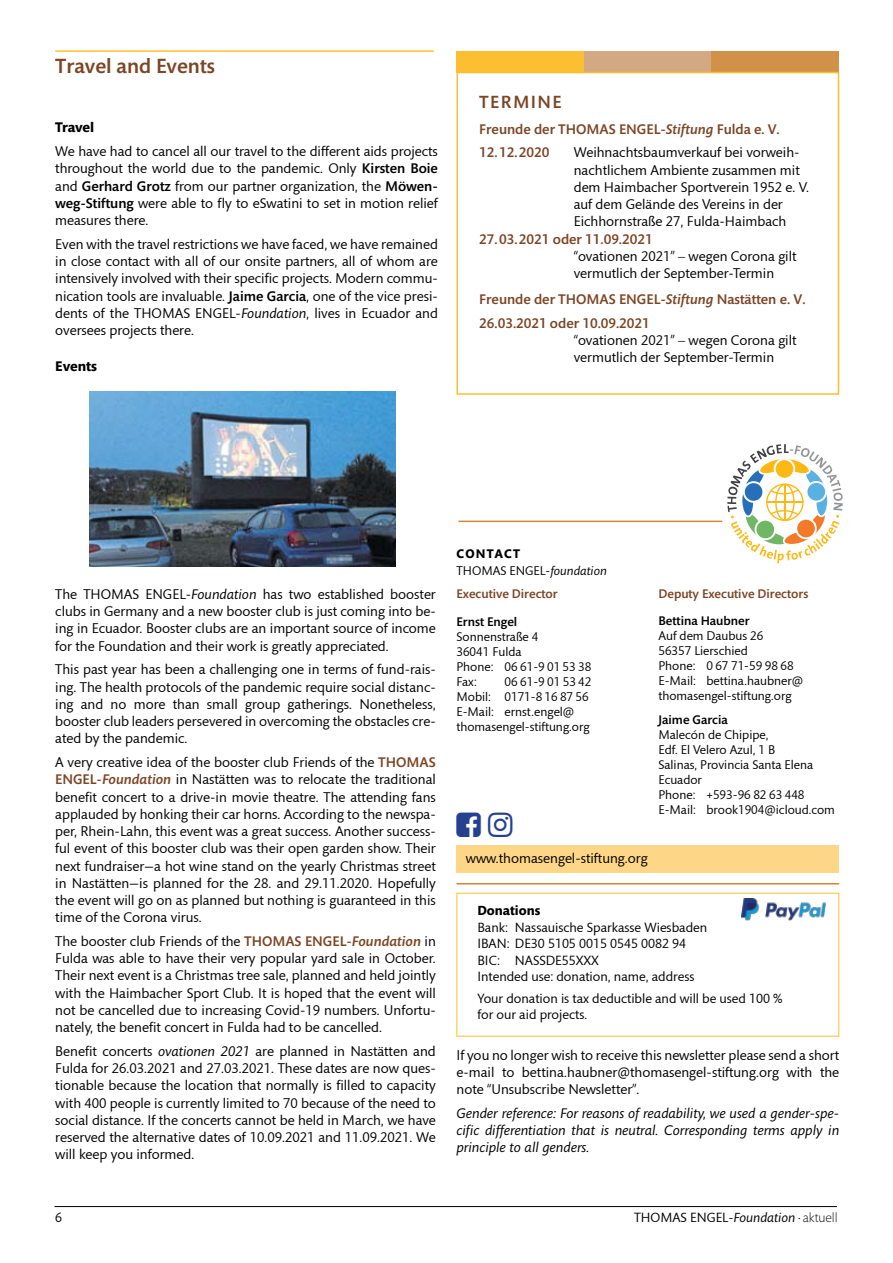
<style>
.page{position:relative;width:893px;height:1263px;background:#fff}
.page>*{position:absolute;margin:0;border:0;box-sizing:border-box;transform-origin:0 0}
.t1{font:500 21px "Mundo Sans";color:#7c4525}
.t2{font:500 18px "Mundo Sans";letter-spacing:.08em;color:#7c4525}
.t3{font:14.25px/17.2px "Mundo Sans";color:#000;text-align:justify}
.t4{font:italic 14.25px/17.2px "Mundo Sans";color:#000;text-align:justify}
.t5{font:500 14.25px/23.7px "Mundo Sans";color:#7c4525}
.t6{font:700 14.25px "Mundo Sans";letter-spacing:-.01em;color:#000}
.t7{font:13.5px/16.5px "Mundo Sans";color:#000}
.t8{font:700 13.5px "Mundo Sans";color:#000}
.t9{font:12.75px/15px "Mundo Sans";color:#000}
.t10{font:500 12.75px/23.5px "Mundo Sans";color:#7c4525}
.t11{font:500 12.75px "Mundo Sans";color:#000}
.t12{font:700 12.75px "Mundo Sans";letter-spacing:.095em;color:#000}
.s1{font-weight:500}
.s2{font-style:italic}
.s3{font-weight:500;color:#7c4525}
.s4{font-family:"Trade Gothic Cond Eighteen"}
.s5{font-weight:500;font-style:italic;color:#7c4525}
.s6{font-weight:400;color:#000}
.s7{font-weight:400;font-style:italic;color:#000}
.s8{font-family:"Trade Gothic";font-weight:300}
.s9{font-weight:300}
</style>
<div class="page">
<hr style="left:54px;top:1206px;width:783px;height:1px;background:#000">
<div style="left:456px;top:51px;width:128px;height:21px;background:#fdbf32"></div>
<div style="left:584px;top:51px;width:128px;height:21px;background:#d3a984"></div>
<div style="left:712px;top:51px;width:127px;height:21px;background:#d29148"></div>
<div style="left:456px;top:72px;width:383px;height:323px;border:2px solid #fdbf32"></div>
<hr style="left:55px;top:50px;width:379px;height:2px;background:#fdbf32">
<img style="left:90px;top:391px;width:306px;height:175px">
<hr style="left:458px;top:521px;width:381px;height:1px;background:#ce8737">
<div style="left:720px;top:435px;width:135px;height:135px;background:#fff;border-radius:50%"></div>
<div style="left:456px;top:845px;width:383px;height:28px;background:#fed687"></div>
<div style="left:456px;top:893px;width:383px;height:143px;border:1px solid #fdbf32"></div>
<hr style="left:456px;top:883px;width:383px;height:1px;background:#ce8737">
<img style="left:742px;top:899px;width:83px;height:21px">
<svg style="left:727px;top:444px;width:116px;height:119px"></svg>
<h1 class="t1" style="left:55px;top:55px;width:161px">Travel and Events</h1>
<p class="t6" style="left:55px;top:120px;width:40px">Travel</p>
<p class="t3" style="left:55px;top:143px;width:384px">We have had to cancel all our travel to the different aids projects throughout the world due to the pandemic. Only <span class="s1">Kirsten Boie </span>and <span class="s1">Gerhard Grotz</span> from our partner organization, the <span class="s1">Möwen&shy;weg-Stiftung</span> were able to fly to eSwatini to set in motion relief measures there.</p>
<p class="t3" style="left:55px;top:236px;width:384px">Even with the travel restrictions we have faced, we have remained in close contact with all of our onsite partners, all of whom are intensively involved with their specific projects. M odern commu&shy;nication tools are invaluable. <span class="s1">Jaime Garcia</span>, one of the vice presi&shy;dents of the THOMAS</p>
<p class="t3" style="left:195px;top:305px;width:244px">ENG EL-<span class="s2">Foundation</span>, lives in Ecuador and</p>
<p class="t3" style="left:55px;top:322px;width:140px">oversees projects there.</p>
<p class="t6" style="left:55px;top:358px;width:43px">Events</p>
<p class="t2" style="left:479px;top:92px;width:84px">TERMINE</p>
<p class="t5" style="left:479px;top:117px;width:302px">Freunde der THOMAS ENGEL-<span class="s2">Stiftung</span> Fulda e. V.<br>12.12.2020</p>
<p class="t3" style="left:574px;top:144px;width:237px;text-align:left">Weihnachtsbaumverkauf bei vorweih&shy;nachtlichem Ambiente zusammen mit dem Haimbacher Sportverein 1952 e. V. auf dem Gelände des Vereins in der Eichhornstraße 27, Fulda-Haimbach</p>
<p class="t3" style="left:574px;top:231px;width:224px;text-align:left;text-indent:-95px"><span class="s3">27.03.2021 oder 11.09.2021<br></span>“ovationen 2021” <span class="s4">–</span> wegen Corona gilt vermutlich der September-Termin</p>
<p class="t5" style="left:479px;top:288px;width:328px">Freunde der THOMAS ENGEL-<span class="s2">Stiftung</span> Nastätten e. V.<br>26.03.2021 oder 10.09.2021</p>
<p class="t3" style="left:574px;top:332px;width:224px">“ovationen 2021” <span class="s4">–</span> wegen Corona gilt vermutlich der September-Termin</p>
<p class="t3" style="left:55px;top:586px;width:382px;text-indent:90px">ENG EL-<span class="s2">Foundation</span> has two established booster clubs in Germany and a new booster club is just coming into be&shy;ing in Ecuador. Booster clubs are an important source of income for the Foundation and their work is greatly appreciated.</p>
<p class="t3" style="left:55px;top:661px;width:382px">This past year has been a challenging one in terms of fund-rais&shy;ing. The health protocols of the pandemic require social distanc&shy;ing and no more than small group gatherings. Nonetheless, booster club leaders persevered in overcoming the obstacles cre&shy;ated by the pandemic.</p>
<p class="t3" style="left:55px;top:754px;width:382px">A very creative idea of the booster club Friends of the <span class="s3">THOMAS ENGEL-</span><span class="s5">Foundation</span> in N astätten was to relocate the traditional benefit concert to a drive-in movie theatre. The attending fans applauded by honking their car horns. According to the newspa&shy;per, Rhein-Lahn, this event was a great success. Another success&shy;ful event of this booster club was their open garden show. Their next fundraiser—a hot wine stand on the yearly Christmas street in Nastätten—is planned for the 28. and 29.11.2020. H opefully the event will go on as planned but nothing is guaranteed in this time of the Corona virus.</p>
<p class="t3" style="left:55px;top:933px;width:382px">The booster club Friends of the <span class="s3">THOMAS ENGEL-</span><span class="s5">Foundation</span> in Fulda was able to have their very popular yard sale in October.<br>Their next event is a Christmas tree sale, planned and held jointly with the Haimbacher Sport Club. It is hoped that the event will not be cancelled due to increasing Covid-19 numbers. Unfortu&shy;nately, the benefit concert in Fulda had to be cancelled.</p>
<p class="t3" style="left:55px;top:1043px;width:382px">Benefit concerts <span class="s2">ovationen 2021</span> are planned in N astätten and Fulda for 26.03.2021 and 27.03.2021. These dates are now ques&shy;tionable because the location that normally is filled to capacity with 400 people is currently limited to 70 because of the need to social distance. If the concerts cannot be held in March, we have reserved the alternative dates of 10.09.2021 and 11.09.2021. We will keep you informed.</p>
<p class="t3" style="left:55px;top:586px;width:46px">The THOMAS</p>
<p class="t12" style="left:456px;top:547px;width:65px">CONTACT</p>
<p class="t9" style="left:456px;top:563px;width:16px">THOMAS</p>
<p class="t10" style="left:456px;top:559px;width:152px;text-indent:53px"><span class="s6">ENG EL-</span><span class="s7">foundation<br></span>Executive Director</p>
<p class="t11" style="left:456px;top:615px;width:62px">Ernst Engel</p>
<p class="t9" style="left:456px;top:629px;width:136px">Sonnenstraße 4<br>36041 Fulda<br>Phone: 06 61-9 01 53 38<br>Fax:</p>
<p class="t9" style="left:456px;top:674px;width:136px;text-indent:48px">06 61-9 01 53 42<br>Mobil: 0171-8 16 87 56<br>E-Mail: ernst.engel@ thomasengel-stiftung.org</p>
<p class="t10" style="left:658px;top:582px;width:151px">Deputy Executive Directors</p>
<p class="t11" style="left:658px;top:614px;width:93px">Bettina Haubner</p>
<p class="t9" style="left:658px;top:629px;width:146px">Auf dem Daubus 26<br>56357 Lierschied<br>Phone: 0 67 71-59 98 68<br>E-Mail: bettina.haubner@ thomasengel-stiftung.org</p>
<p class="t11" style="left:658px;top:713px;width:71px">Jaime Garcia</p>
<p class="t9" style="left:658px;top:727px;width:178px">Malecón de Chipipe,<br>Edf. El Velero Azul, 1 B<br>Salinas, Provincia Santa Elena<br>Ecuador<br>Phone: +593-96 82 63 448<br>E-Mail: brook1904@icloud.com</p>
<p class="t3" style="left:466px;top:850px;width:183px">www.thomasengel-stiftung.org</p>
<p class="t8" style="left:477px;top:903px;width:64px">Donations</p>
<p class="t7" style="left:477px;top:919px;width:231px">Bank: N assauische Sparkasse Wiesbaden<br>IBAN : DE30 5105 0015 0545 0082 94<br>BIC: NASS</p>
<p class="t7" style="left:477px;top:952px;width:219px;text-indent:68px">DE55XXX<br>Intended use: donation, name, address</p>
<p class="t7" style="left:477px;top:990px;width:307px">Your donation is tax deductible and will be used 100 % for our aid projects.</p>
<p class="t3" style="left:456px;top:1047px;width:384px">If you no longer wish to receive this newsletter please send a short e-mail to bettina.haubner@thomasengel-stiftung.org with the note “Unsubscribe N ewsletter”.</p>
<p class="t4" style="left:456px;top:1105px;width:384px">Gender reference: For reasons of readability, we used a gender-spe&shy;cific differentiation that is neutral. Corresponding terms apply in principle to all genders.</p>
<p class="t7" style="left:55px;top:1209px;width:8px">6</p>
<p class="t7" style="left:634px;top:1210px;width:205px">Thomas Engel<span class="s2">-Foundation</span> <span class="s8">·</span><span class="s9">aktuell</span></p>
</div>
